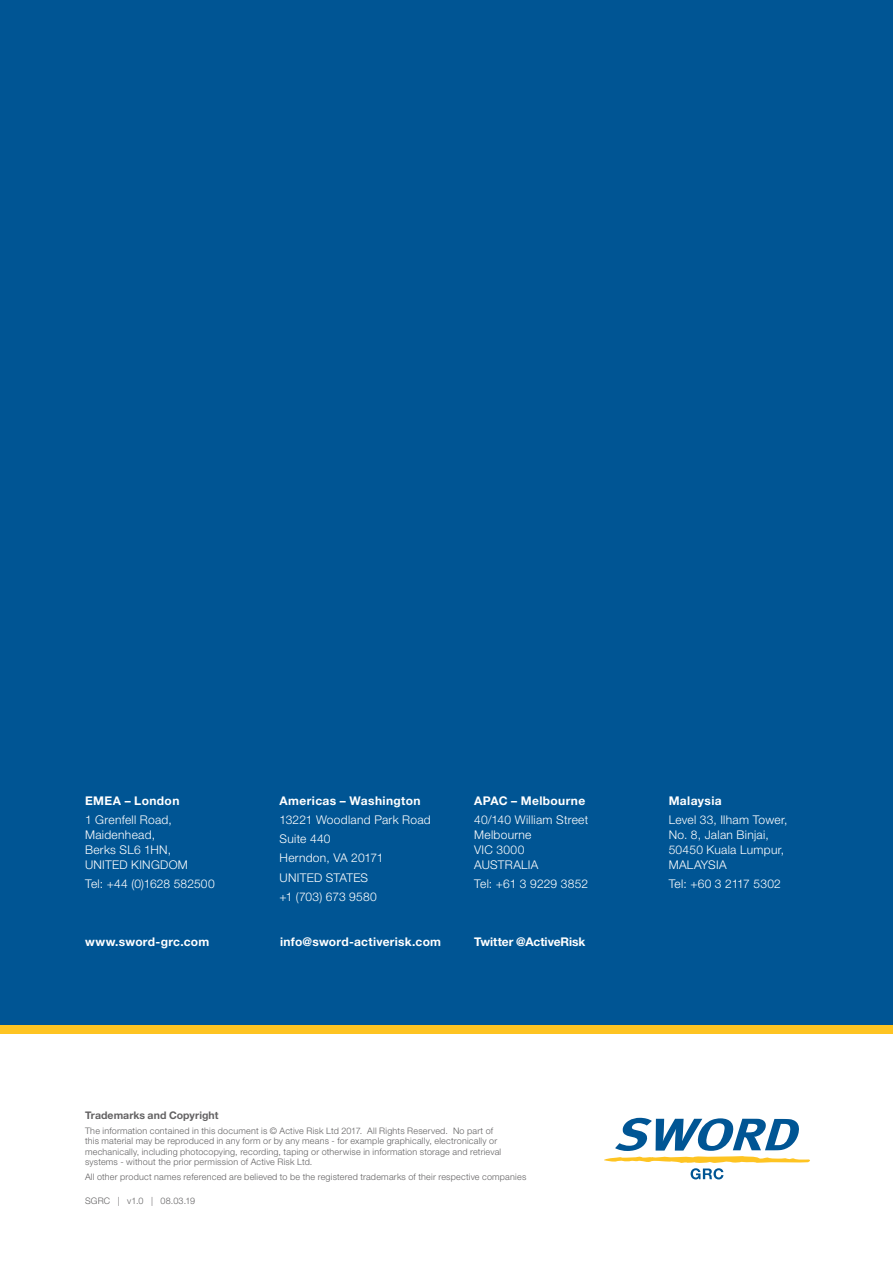
<style>
.page{position:relative;width:893px;height:1263px;background:#fff}
.page>*{position:absolute;margin:0;border:0;box-sizing:border-box;transform-origin:0 0}
.t1{font:300 12px/15px "Helvetica Neue LT Std";letter-spacing:.025em;color:#fff}
.t2{font:700 12px "Helvetica Neue LT Std";letter-spacing:.025em;color:#fff}
.t3{font:700 12px "Helvetica Neue LT Std";letter-spacing:-.005em;color:#fff}
.t4{font:700 10.5px "Helvetica Neue LT Std";letter-spacing:.005em;color:#636263}
.t5{font:300 9px/10.5px "Helvetica Neue LT Std";letter-spacing:.025em;color:#636263}
</style>
<div class="page">
<div style="left:0;top:0;width:893px;height:1025px;background:#005594"></div>
<div style="left:0;top:1025px;width:893px;height:8px;background:#fec422"></div>
<svg style="left:604px;top:1118px;width:206px;height:61px"></svg>
<p class="t2" style="left:85px;top:793px;width:96px">EMEA – London</p>
<p class="t1" style="left:85px;top:812px;width:104px">1 Grenfell Road,<br>Maidenhead,<br>Berks SL6 1HN,<br>UNITED KINGDOM</p>
<p class="t1" style="left:85px;top:876px;width:131px">Tel: +44 (0)1628 582500</p>
<p class="t2" style="left:280px;top:793px;width:142px">Americas – Washington</p>
<p class="t1" style="left:280px;top:812px;width:153px">13221 Woodland Park Road</p>
<p class="t1" style="left:280px;top:831px;width:53px">Suite 440</p>
<p class="t1" style="left:280px;top:850px;width:105px">Herndon, VA 20171</p>
<p class="t1" style="left:280px;top:869px;width:90px">UNITED STATES</p>
<p class="t1" style="left:280px;top:889px;width:99px">+1 (703) 673 9580</p>
<p class="t2" style="left:85px;top:934px;width:126px">www.sword-grc.com</p>
<p class="t2" style="left:280px;top:934px;width:162px">info@sword-activerisk.com</p>
<p class="t2" style="left:474px;top:793px;width:113px">APAC – Melbourne</p>
<p class="t1" style="left:474px;top:812px;width:116px">40/140 William Street<br>Melbourne<br>VIC 3000<br>AUSTRALIA</p>
<p class="t1" style="left:474px;top:876px;width:115px">Tel: +61 3 9229 3852</p>
<p class="t3" style="left:474px;top:934px;width:113px">Twitter @ActiveRisk</p>
<p class="t4" style="left:85px;top:1109px;width:135px">Trademarks and Copyright</p>
<p class="t5" style="left:85px;top:1125px;width:418px">The information contained in this document is © Active Risk Ltd 2017. All Rights Reserved. No part of this material may be reproduced in any form or by any means - for example graphically, electronically or mechanically, including photocopying, recording, taping or otherwise in information storage and retrieval systems - without the prior permission of Active Risk Ltd.</p>
<p class="t5" style="left:85px;top:1171px;width:443px">All other product names referenced are believed to be the registered trademarks of their respective companies</p>
<p class="t5" style="left:85px;top:1195px;width:112px">SGRC | v1.0 | 08.03.19</p>
<p class="t2" style="left:669px;top:793px;width:55px">Malaysia</p>
<p class="t1" style="left:669px;top:812px;width:120px">Level 33, Ilham Tower,<br>No. 8, Jalan Binjai,<br>50450 Kuala Lumpur,<br>MALAYSIA</p>
<p class="t1" style="left:669px;top:876px;width:114px">Tel: +60 3 2117 5302</p>
</div>
